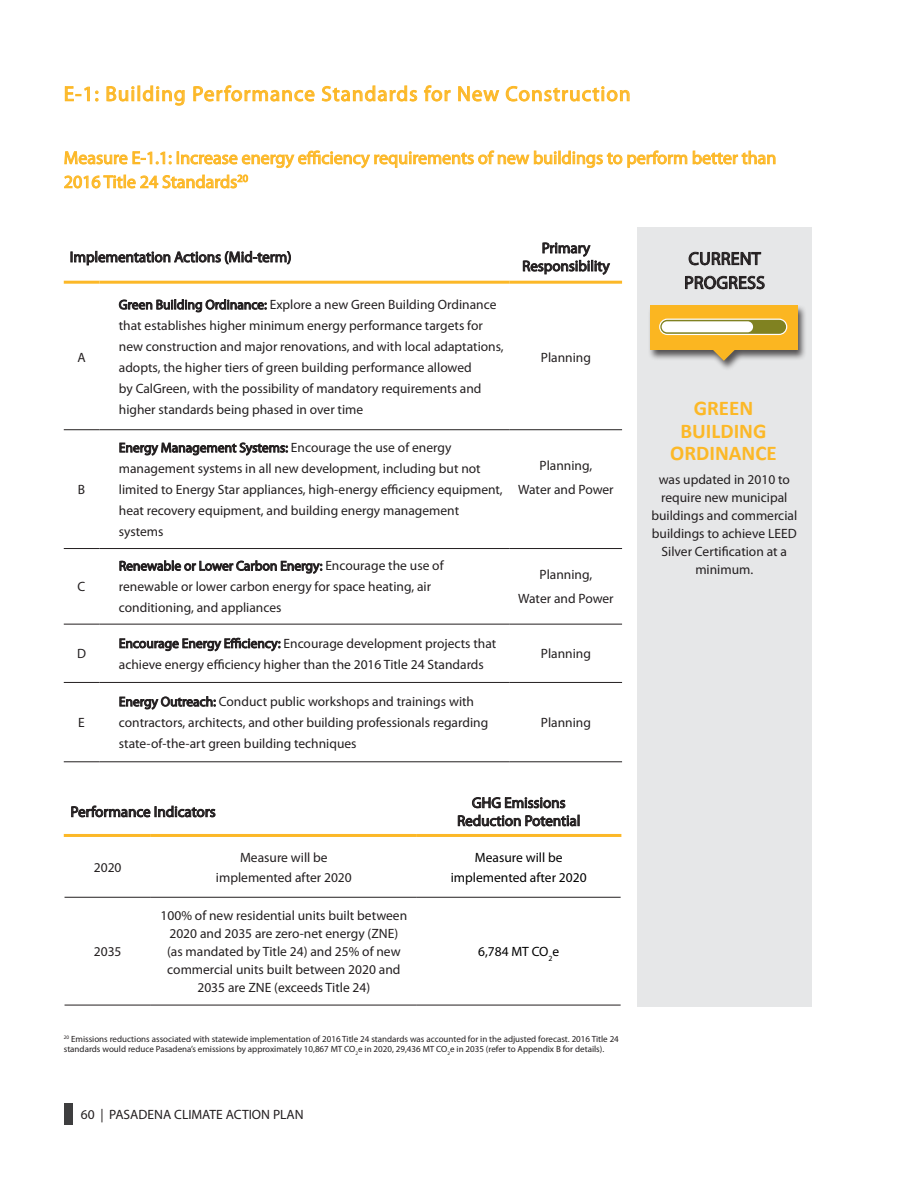
<style>
.page{position:relative;width:918px;height:1188px;background:#fff}
.page>*{position:absolute;margin:0;border:0;box-sizing:border-box;transform-origin:0 0}
.Yellow_Header{font:21px "Myriad Pro";letter-spacing:.05em;color:#fcb827}
.t1{font:700 21px/22.5px "Calibri";color:#fcb827;text-align:center}
.Yellow_Measures_Subh{font:18px/24px "Myriad Pro";color:#fcb827}
.t2{font:18px "Myriad Pro";letter-spacing:.01em;color:#231f20}
.Subheader{font:15px/18px "Myriad Pro";color:#231f20;text-align:center}
.Measures_Font{font:13.5px/21px "Myriad Pro";color:#231f20}
.Textbox_Text{font:13.5px/18px "Myriad Pro";color:#231f20;text-align:center}
.Measures_Font-2{font:13.5px "Myriad Pro";color:#000}
.Footnotes{font:9px/10.8px "Myriad Pro";color:#231f20}
</style>
<div class="page">
<div style="left:64px;top:1103px;width:8px;height:21px;background:#3e3e3f"></div>
<div style="left:637px;top:227px;width:175px;height:779px;background:#e6e7e8"></div>
<svg style="left:64px;top:85px;width:712px;height:104px"></svg>
<hr style="left:64px;top:281px;width:35px;height:3px;background:#fcb827">
<hr style="left:99px;top:281px;width:411px;height:3px;background:#fcb827">
<hr style="left:510px;top:281px;width:112px;height:3px;background:#fcb827">
<hr style="left:64px;top:429px;width:35px;height:1px;background:#231f20">
<hr style="left:99px;top:429px;width:411px;height:1px;background:#231f20">
<hr style="left:510px;top:429px;width:112px;height:1px;background:#231f20">
<hr style="left:64px;top:548px;width:35px;height:1px;background:#231f20">
<hr style="left:99px;top:548px;width:411px;height:1px;background:#231f20">
<hr style="left:510px;top:548px;width:112px;height:1px;background:#231f20">
<hr style="left:64px;top:624px;width:35px;height:1px;background:#231f20">
<hr style="left:99px;top:624px;width:411px;height:1px;background:#231f20">
<hr style="left:510px;top:624px;width:112px;height:1px;background:#231f20">
<hr style="left:64px;top:682px;width:35px;height:1px;background:#231f20">
<hr style="left:64px;top:762px;width:35px;height:1px;background:#231f20">
<hr style="left:99px;top:682px;width:411px;height:1px;background:#231f20">
<hr style="left:99px;top:762px;width:411px;height:1px;background:#231f20">
<hr style="left:510px;top:682px;width:112px;height:1px;background:#231f20">
<hr style="left:510px;top:762px;width:112px;height:1px;background:#231f20">
<svg style="left:71px;top:250px;width:220px;height:31px"></svg>
<svg style="left:523px;top:242px;width:88px;height:42px"></svg>
<svg style="left:119px;top:299px;width:148px;height:13px"></svg>
<svg style="left:119px;top:442px;width:169px;height:14px"></svg>
<svg style="left:119px;top:560px;width:203px;height:14px"></svg>
<svg style="left:119px;top:638px;width:161px;height:13px"></svg>
<svg style="left:119px;top:696px;width:97px;height:14px"></svg>
<hr style="left:64px;top:834px;width:87px;height:3px;background:#fcb827">
<hr style="left:151px;top:834px;width:266px;height:3px;background:#fcb827">
<hr style="left:417px;top:834px;width:204px;height:3px;background:#fcb827">
<hr style="left:65px;top:897px;width:86px;height:1px;background:#231f20">
<hr style="left:65px;top:1005px;width:86px;height:1px;background:#231f20">
<hr style="left:151px;top:897px;width:266px;height:1px;background:#231f20">
<hr style="left:151px;top:1005px;width:266px;height:1px;background:#231f20">
<hr style="left:417px;top:897px;width:204px;height:1px;background:#231f20">
<hr style="left:417px;top:1005px;width:204px;height:1px;background:#231f20">
<svg style="left:71px;top:805px;width:145px;height:30px"></svg>
<svg style="left:458px;top:797px;width:122px;height:30px"></svg>
<div style="left:648px;top:305px;width:159px;height:67px;background:#231f20;opacity:.75"></div>
<svg style="left:713px;top:350px;width:22px;height:11px"></svg>
<div style="left:650px;top:305px;width:148px;height:45px;background:#fbb621"></div>
<svg style="left:660px;top:319px;width:127px;height:15px"></svg>
<div style="left:659px;top:319px;width:128px;height:16px;border:1px solid #fff;border-radius:8px"></div>
<div style="left:662px;top:321px;width:91px;height:11px;background:#fff;border-radius:5px"></div>
<svg style="left:688px;top:251px;width:73px;height:15px"></svg>
<svg style="left:685px;top:276px;width:80px;height:14px"></svg>
<p class="Yellow_Header" style="left:64px;top:81px;width:568px">E-1: Building Performance Standards for New Construction</p>
<p class="Yellow_Measures_Subh" style="left:64px;top:145px;width:714px">Measure E-1.1: Increase energy efficiency requirements of new buildings to perform better than<br>2016 Title 24 Standards<sup>20</sup></p>
<p class="Subheader" style="left:70px;top:248px;width:223px">Implementation Actions (Mid-term)</p>
<p class="Subheader" style="left:522px;top:239px;width:89px">Primary<br>Responsibility</p>
<p class="Measures_Font" style="left:77px;top:346px;width:10px">A</p>
<p class="Measures_Font" style="left:78px;top:479px;width:9px">B</p>
<p class="Measures_Font" style="left:78px;top:576px;width:9px">C</p>
<p class="Measures_Font" style="left:119px;top:294px;width:386px">Green Building Ordinance: Explore a new Green Building Ordinance that establishes higher minimum energy performance targets for new construction and major renovations, and with local adaptations, adopts, the higher tiers of green building performance allowed<br>by CalGreen, with the possibility of mandatory requirements and higher standards being phased in over time</p>
<p class="Measures_Font" style="left:119px;top:437px;width:385px">Energy Management Systems: Encourage the use of energy management systems in all new development, including but not limited to Energy Star appliances, high-energy efficiency equipment, heat recovery equipment, and building energy management systems</p>
<p class="Measures_Font" style="left:541px;top:346px;width:51px">Planning</p>
<p class="Measures_Font" style="left:540px;top:455px;width:54px">Planning,</p>
<p class="Measures_Font" style="left:518px;top:479px;width:97px">Water and Power</p>
<p class="Measures_Font" style="left:119px;top:555px;width:326px">Renewable or Lower Carbon Energy: Encourage the use of renewable or lower carbon energy for space heating, air conditioning, and appliances</p>
<p class="Measures_Font" style="left:540px;top:564px;width:54px">Planning,</p>
<p class="Measures_Font" style="left:518px;top:588px;width:97px">Water and Power</p>
<p class="Measures_Font" style="left:77px;top:643px;width:10px">D</p>
<p class="Measures_Font" style="left:119px;top:633px;width:379px">Encourage Energy Efficiency: Encourage development projects that achieve energy efficiency higher than the 2016 Title 24 Standards</p>
<p class="Measures_Font" style="left:541px;top:643px;width:51px">Planning</p>
<p class="Measures_Font" style="left:78px;top:712px;width:8px">E</p>
<p class="Measures_Font" style="left:119px;top:691px;width:371px">Energy Outreach: Conduct public workshops and trainings with contractors, architects, and other building professionals regarding state-of-the-art green building techniques</p>
<p class="Measures_Font" style="left:541px;top:712px;width:51px">Planning</p>
<p class="Subheader" style="left:71px;top:802px;width:147px">Performance Indicators</p>
<p class="Subheader" style="left:457px;top:793px;width:125px">GHG Emissions<br>Reduction Potential</p>
<p class="Measures_Font" style="left:94px;top:857px;width:29px">2020</p>
<p class="Measures_Font" style="left:240px;top:847px;width:89px">Measure will be</p>
<p class="Measures_Font" style="left:216px;top:867px;width:137px">implemented after 2020</p>
<p class="Measures_Font-2" style="left:475px;top:849px;width:89px">Measure will be</p>
<p class="Measures_Font-2" style="left:451px;top:869px;width:137px">implemented after 2020</p>
<p class="Measures_Font" style="left:94px;top:941px;width:29px">2035</p>
<p class="Measures_Font" style="left:161px;top:906px;width:248px;line-height:18px;text-align:center">100% of new residential units built between 2020 and 2035 are zero-net energy (ZNE) (as mandated by Title 24) and 25% of new commercial units built between 2020 and 2035 are ZNE (exceeds Title 24)</p>
<p class="Measures_Font-2" style="left:478px;top:943px;width:83px">6,784 MT CO<sub>2</sub>e</p>
<p class="Footnotes" style="left:64px;top:1033px;width:557px"><sup>20</sup> Emissions reductions associated with statewide implementation of 2016 Title 24 standards was accounted for in the adjusted forecast. 2016 Title 24 standards would reduce Pasadena’s emissions by approximately 10,867 MT CO<sub>2</sub>e in 2020, 29,436 MT CO<sub>2</sub>e in 2035 (refer to Appendix B for details).</p>
<p class="Measures_Font" style="left:81px;top:1104px;width:224px">60 | PASADENA CLIMATE ACTION PLAN</p>
<p class="t2" style="left:688px;top:247px;width:74px">CURRENT</p>
<p class="t2" style="left:684px;top:271px;width:82px">PROGRESS</p>
<p class="t1" style="left:670px;top:397px;width:108px">GREEN<br>BUILDING<br>ORDINANCE</p>
<p class="Textbox_Text" style="left:651px;top:470px;width:147px">was updated in 2010 to require new municipal buildings and commercial buildings to achieve LEED<br>Silver Certification at a minimum.</p>
</div>
